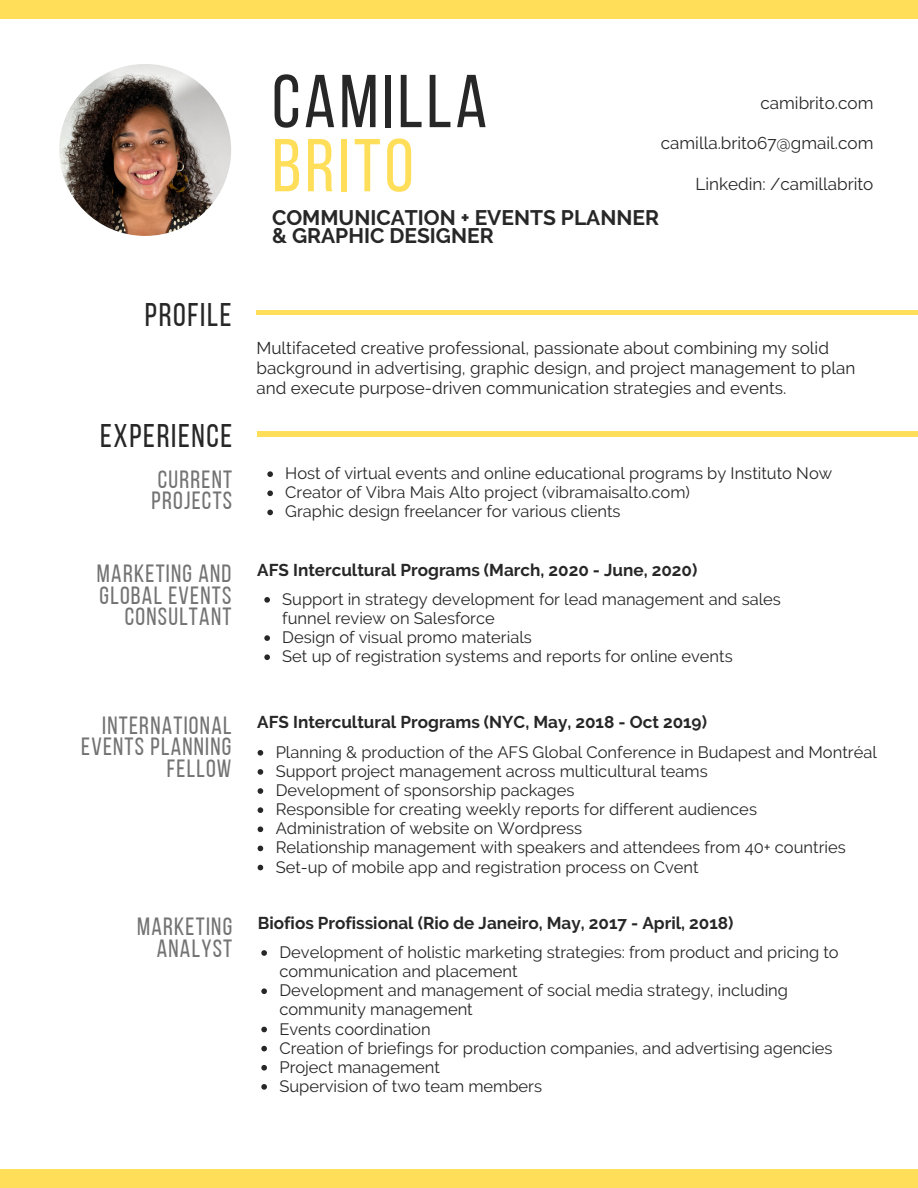
<style>
.page{position:relative;width:918px;height:1188px;background:#fff}
.page>*{position:absolute;margin:0;border:0;box-sizing:border-box;transform-origin:0 0}
.t1{font:74.7px "Bebas Neue";letter-spacing:.05em;color:#272727}
.t2{font:74.7px "Bebas Neue";letter-spacing:.05em;color:#ffde59}
.t3{font:32.7px "Bebas Neue";letter-spacing:.05em;color:#272727}
.t4{font:24.9px/21.3px "Bebas Neue";letter-spacing:.05em;color:#737373;text-align:right}
.t5{font:700 21px "Raleway";color:#272727}
.t6{font:17.1px/20.2px "Raleway";color:#272727}
.t7{font:700 17.1px "Raleway";color:#272727}
.t8{font:16.5px/19.2px "Raleway";color:#272727}
</style>
<div class="page">
<div style="left:256px;top:310px;width:662px;height:5px;background:#ffde59"></div>
<hr style="left:257px;top:432px;width:661px;height:4px;background:#ffde59">
<div style="left:0;top:1169px;width:918px;height:19px;background:#ffde59"></div>
<div style="left:0;top:0;width:918px;height:19px;background:#ffde59"></div>
<img style="left:59px;top:64px;width:172px;height:172px;border-radius:50%">
<svg style="left:258px;top:750px;width:5px;height:6px"></svg>
<svg style="left:258px;top:769px;width:5px;height:6px"></svg>
<svg style="left:258px;top:788px;width:5px;height:6px"></svg>
<svg style="left:258px;top:807px;width:5px;height:6px"></svg>
<svg style="left:258px;top:826px;width:5px;height:6px"></svg>
<svg style="left:258px;top:846px;width:5px;height:5px"></svg>
<svg style="left:258px;top:865px;width:5px;height:5px"></svg>
<svg style="left:261px;top:950px;width:6px;height:6px"></svg>
<svg style="left:261px;top:988px;width:6px;height:6px"></svg>
<svg style="left:261px;top:1027px;width:6px;height:5px"></svg>
<svg style="left:261px;top:1046px;width:6px;height:5px"></svg>
<svg style="left:261px;top:1065px;width:6px;height:6px"></svg>
<svg style="left:261px;top:1084px;width:6px;height:6px"></svg>
<svg style="left:264px;top:597px;width:6px;height:6px"></svg>
<svg style="left:264px;top:635px;width:6px;height:6px"></svg>
<svg style="left:264px;top:654px;width:6px;height:6px"></svg>
<svg style="left:267px;top:471px;width:6px;height:6px"></svg>
<svg style="left:267px;top:490px;width:6px;height:6px"></svg>
<svg style="left:267px;top:510px;width:6px;height:5px"></svg>
<p class="t3" style="left:145px;top:301px;width:88px">PROFILE</p>
<p class="t3" style="left:100px;top:423px;width:134px">EXPERIENCE</p>
<p class="t4" style="left:158px;top:471px;width:76px">CURRENT</p>
<p class="t4" style="left:152px;top:492px;width:82px">PROJECTS</p>
<p class="t1" style="left:272px;top:71px;width:217px">CAMILLA</p>
<p class="t2" style="left:272px;top:135px;width:143px">BRITO</p>
<p class="t5" style="left:272px;top:206px;width:388px">COMMUNICATION + EVENTS PLANNER</p>
<p class="t5" style="left:272px;top:224px;width:223px">&amp; GRAPHIC DESIGNER</p>
<p class="t6" style="left:761px;top:93px;width:114px">camibrito.com</p>
<p class="t6" style="left:661px;top:133px;width:214px">camilla.brito67@gmail.com</p>
<p class="t6" style="left:695px;top:174px;width:180px">Linkedin: /camillabrito</p>
<p class="t6" style="left:256px;top:338px;width:600px">Multifaceted creative professional, passionate about combining my solid background in advertising, graphic design, and project management to plan and execute purpose-driven communication strategies and events.</p>
<p class="t8" style="left:285px;top:464px;width:549px">Host of virtual events and online educational programs by Instituto Now</p>
<p class="t8" style="left:285px;top:483px;width:406px">Creator of Vibra Mais Alto project (vibramaisalto.com)</p>
<p class="t8" style="left:285px;top:502px;width:337px">Graphic design freelancer for various clients</p>
<p class="t4" style="left:97px;top:565px;width:136px">MARKETING AND<br>GLOBAL EVENTS<br>CONSULTANT</p>
<p class="t7" style="left:257px;top:560px;width:442px">AFS Intercultural Programs (March, 2020 - June, 2020)</p>
<p class="t8" style="left:282px;top:589px;width:500px">Support in strategy development for lead management and sales funnel review on Salesforce</p>
<p class="t8" style="left:282px;top:628px;width:251px">Design of visual promo materials</p>
<p class="t8" style="left:282px;top:647px;width:452px">Set up of registration systems and reports for online events</p>
<p class="t4" style="left:81px;top:717px;width:152px">INTERNATIONAL<br>EVENTS PLANNING<br>FELLOW</p>
<p class="t7" style="left:257px;top:711px;width:451px">AFS Intercultural Programs (NYC, May, 2018 - Oct 2019)</p>
<p class="t8" style="left:276px;top:742px;width:603px">Planning &amp; production of the AFS Global Conference in Budapest and Montréal</p>
<p class="t8" style="left:276px;top:762px;width:434px">Support project management across multicultural teams</p>
<p class="t8" style="left:276px;top:781px;width:300px">Development of sponsorship packages</p>
<p class="t8" style="left:276px;top:800px;width:483px">Responsible for creating weekly reports for different audiences</p>
<p class="t8" style="left:276px;top:819px;width:308px">Administration of website on Wordpress</p>
<p class="t8" style="left:276px;top:838px;width:572px">Relationship management with speakers and attendees from 40+ countries</p>
<p class="t8" style="left:276px;top:857px;width:425px">Set-up of mobile app and registration process on Cvent</p>
<p class="t4" style="left:137px;top:918px;width:97px">MARKETING</p>
<p class="t4" style="left:157px;top:940px;width:77px">ANALYST</p>
<p class="t7" style="left:258px;top:913px;width:477px">Biofios Profissional (Rio de Janeiro, May, 2017 - April, 2018)</p>
<p class="t8" style="left:279px;top:943px;width:561px">Development of holistic marketing strategies: from product and pricing to communication and placement</p>
<p class="t8" style="left:279px;top:981px;width:510px">Development and management of social media strategy, including community management</p>
<p class="t8" style="left:279px;top:1019px;width:153px">Events coordination</p>
<p class="t8" style="left:279px;top:1038px;width:555px">Creation of briefings for production companies, and advertising agencies</p>
<p class="t8" style="left:279px;top:1057px;width:162px">Project management</p>
<p class="t8" style="left:279px;top:1077px;width:264px">Supervision of two team members</p>
</div>
